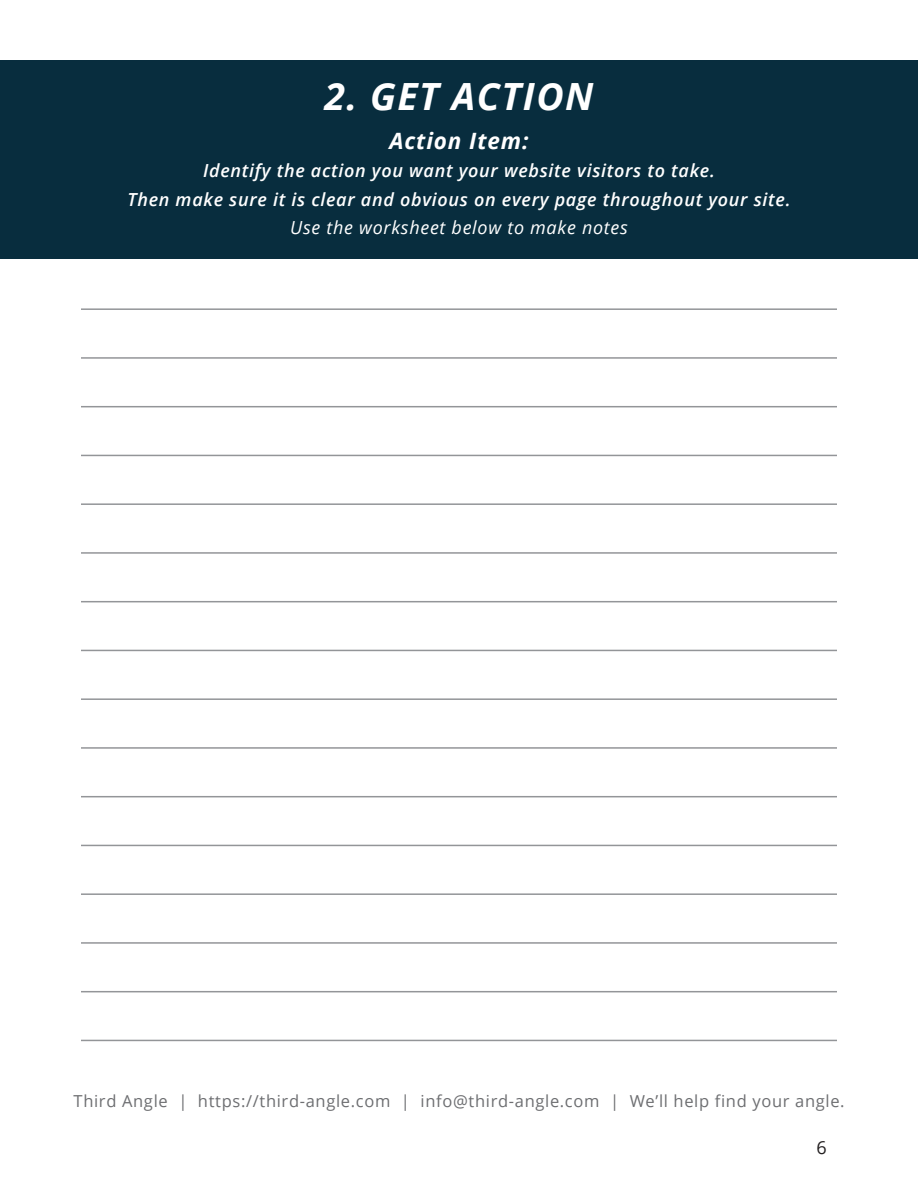
<style>
.page{position:relative;width:918px;height:1188px;background:#fff}
.page>*{position:absolute;margin:0;border:0;box-sizing:border-box;transform-origin:0 0}
.t1{font:italic 700 37.5px "Open Sans";letter-spacing:.04em;color:#fff}
.t2{font:italic 700 22.5px "Open Sans";letter-spacing:.04em;color:#fff}
.t3{font:italic 600 18px/28.5px "Open Sans";letter-spacing:.04em;color:#fff;text-align:center}
.t4{font:italic 18px "Open Sans";letter-spacing:.04em;color:#fff}
.t5{font:18px "Open Sans";color:#231f20}
.t6{font:16.5px "Open Sans";letter-spacing:.04em;color:#6d6e71}
</style>
<div class="page">
<div style="left:0;top:61px;width:918px;height:198px;background:#082d3e"></div>
<hr style="left:81px;top:308px;width:756px;height:2px;background:#939598">
<hr style="left:81px;top:357px;width:756px;height:2px;background:#939598">
<hr style="left:81px;top:406px;width:756px;height:1px;background:#939598">
<hr style="left:81px;top:455px;width:756px;height:1px;background:#939598">
<hr style="left:81px;top:503px;width:756px;height:2px;background:#939598">
<hr style="left:81px;top:552px;width:756px;height:2px;background:#939598">
<hr style="left:81px;top:601px;width:756px;height:1px;background:#939598">
<hr style="left:81px;top:650px;width:756px;height:1px;background:#939598">
<hr style="left:81px;top:698px;width:756px;height:2px;background:#939598">
<hr style="left:81px;top:747px;width:756px;height:2px;background:#939598">
<hr style="left:81px;top:796px;width:756px;height:1px;background:#939598">
<hr style="left:81px;top:845px;width:756px;height:1px;background:#939598">
<hr style="left:81px;top:893px;width:756px;height:2px;background:#939598">
<hr style="left:81px;top:942px;width:756px;height:2px;background:#939598">
<hr style="left:81px;top:991px;width:756px;height:1px;background:#939598">
<hr style="left:81px;top:1040px;width:756px;height:1px;background:#939598">
<h1 class="t1" style="left:324px;top:81px;width:271px">2. GET ACTION</h1>
<p class="t2" style="left:389px;top:131px;width:141px">Action Item:</p>
<p class="t3" style="left:127px;top:158px;width:665px">Identify the action you want your website visitors to take.<br>Then make sure it is clear and obvious on every page throughout your site.</p>
<p class="t4" style="left:290px;top:221px;width:339px">Use the worksheet below to make notes</p>
<p class="t6" style="left:74px;top:1094px;width:773px">Third Angle | https://third-angle.com | info@third-angle.com | We’ll help find your angle.</p>
<p class="t5" style="left:816px;top:1140px;width:12px">6</p>
</div>
